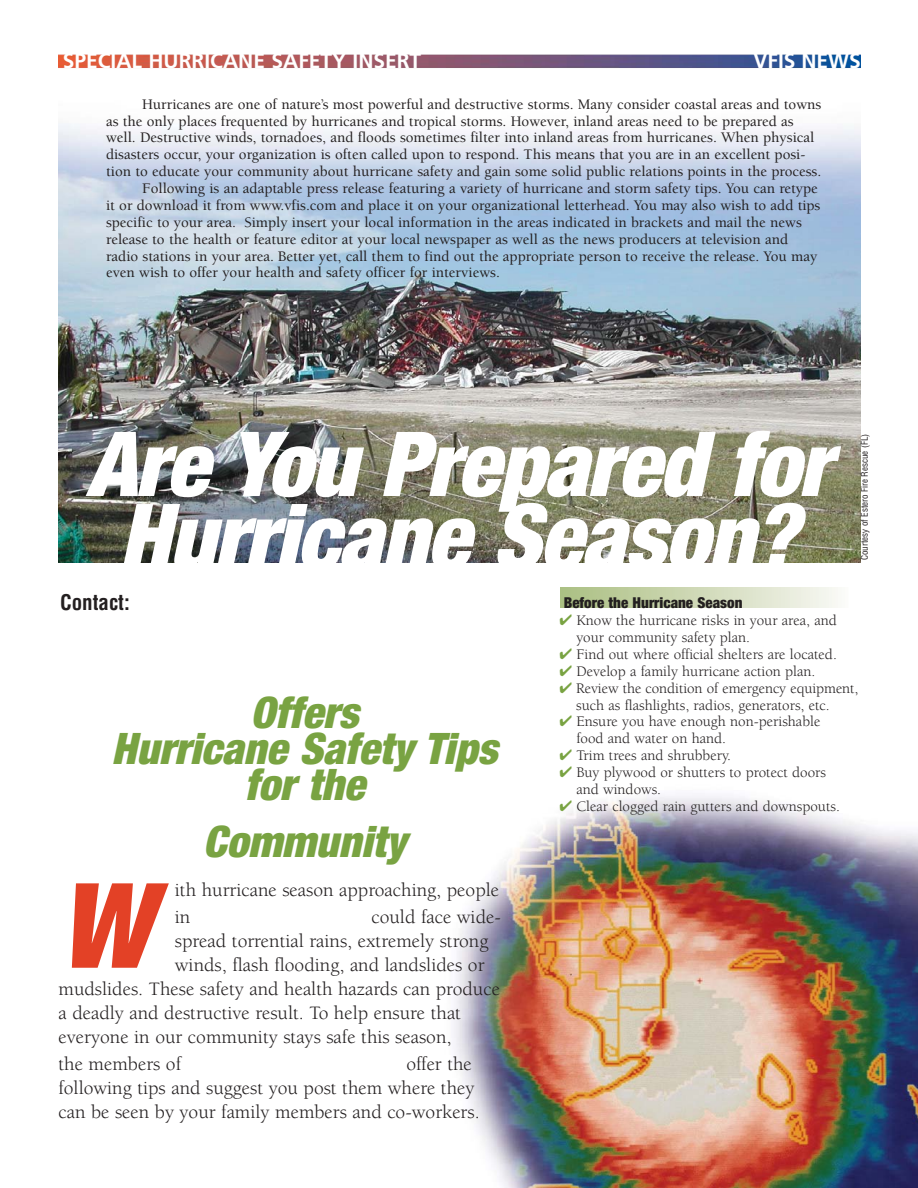
<style>
.page{position:relative;width:918px;height:1188px;background:#fff}
.page>*{position:absolute;margin:0;border:0;box-sizing:border-box;transform-origin:0 0}
.t1{font:italic 900 expanded 118.2px "Helvetica Neue";color:#e34126}
.t2{font:italic 900 condensed 89.7px/72px "Helvetica Neue";letter-spacing:-.015em;color:#fff;text-align:center}
.t3{font:italic 900 condensed 43.5px/36px "Helvetica Neue";color:#79a342;text-align:center}
.t4{font:700 21px "Frutiger";color:#fff}
.t5{font:700 condensed 21px "Helvetica";color:#231f20}
.t6{font:19.5px/24px "Berkeley";color:#231f20}
.t7{font:500 15px "Berkeley";color:#231f20}
.t8{font:15px/16.8px "Berkeley";color:#231f20}
.t9{font:900 condensed 15px "Helvetica Neue";color:#231f20}
.t10{font:condensed 9px "Helvetica";color:#231f20}
.s1{color:#79a342}
</style>
<div class="page">
<img style="left:453px;top:795px;width:465px;height:393px">
<img style="left:58px;top:54px;width:803px;height:508px">
<div style="left:561px;top:588px;width:288px;height:20px;background:linear-gradient(to right,#aabe81,#faf9f6)"></div>
<img style="left:58px;top:55px;width:803px;height:13px">
<h3 class="t4" style="left:63px;top:53px;width:360px">SPECIAL HURRICANE SAFETY INSERT</h3>
<h3 class="t4" style="left:754px;top:53px;width:109px">VFIS NEWS</h3>
<p class="t7" style="left:142px;top:98px;width:681px">Hurricanes are one of nature’s most powerful and destructive storms. Many consider coastal areas and towns</p>
<p class="t7" style="left:106px;top:115px;width:689px">as the only places frequented by hurricanes and tropical storms. However, inland areas need to be prepared as</p>
<p class="t7" style="left:106px;top:132px;width:710px">well. Destructive winds, tornadoes, and floods sometimes filter into inland areas from hurricanes. When physical</p>
<p class="t7" style="left:106px;top:149px;width:701px">disasters occur, your organization is often called upon to respond. This means that you are in an excellent posi-</p>
<p class="t7" style="left:106px;top:166px;width:717px">tion to educate your community about hurricane safety and gain some solid public relations points in the process.</p>
<p class="t7" style="left:142px;top:183px;width:677px">Following is an adaptable press release featuring a variety of hurricane and storm safety tips. You can retype</p>
<p class="t7" style="left:106px;top:199px;width:716px">it or download it from www.vfis.com and place it on your organizational letterhead. You may also wish to add tips</p>
<p class="t7" style="left:106px;top:216px;width:697px">specific to your area. Simply insert your local information in the areas indicated in brackets and mail the news</p>
<p class="t7" style="left:106px;top:233px;width:683px">release to the health or feature editor at your local newspaper as well as the news producers at television and</p>
<p class="t7" style="left:106px;top:250px;width:713px">radio stations in your area. Better yet, call them to find out the appropriate person to receive the release. You may</p>
<p class="t7" style="left:106px;top:267px;width:395px">even wish to offer your health and safety officer for interviews.</p>
<h2 class="t2" style="left:87px;top:436px;width:745px">Are You Prepared for<br>Hurricane Season?</h2>
<p class="t10" style="left:861px;top:560px;width:128px;rotate:-90deg">Courtesy of Estero Fire Rescue (FL)</p>
<h3 class="t5" style="left:60px;top:594px;width:71px">Contact:</h3>
<h3 class="t3" style="left:112px;top:698px;width:388px">Offers<br>Hurricane Safety Tips for the</h3>
<h3 class="t3" style="left:203px;top:827px;width:205px">Community</h3>
<h1 class="t1" style="left:58px;top:883px;width:93px">W</h1>
<h3 class="t6" style="left:175px;top:878px;width:326px;line-height:26.8px">ith hurricane season approaching, people in</h3>
<h3 class="t6" style="left:371px;top:906px;width:131px">could face wide-</h3>
<h3 class="t6" style="left:175px;top:930px;width:315px">spread torrential rains, extremely strong</h3>
<h3 class="t6" style="left:175px;top:954px;width:311px">winds, flash flooding, and landslides or</h3>
<h3 class="t6" style="left:58px;top:978px;width:443px">mudslides. These safety and health hazards can produce</h3>
<h3 class="t6" style="left:58px;top:1002px;width:404px">a deadly and destructive result. To help ensure that</h3>
<h3 class="t6" style="left:58px;top:1026px;width:395px">everyone in our community stays safe this season,</h3>
<h3 class="t6" style="left:58px;top:1053px;width:124px">the members of</h3>
<h3 class="t6" style="left:58px;top:1053px;width:423px;text-indent:348px">offer the following tips and suggest you post them where they can be seen by your family members and co-workers.</h3>
<p class="t9" style="left:564px;top:598px;width:180px">Before the Hurricane Season</p>
<p class="t8" style="left:576px;top:613px;width:262px;text-indent:-17px"><span class="s1">✔</span> Know the hurricane risks in your area, and your community safety plan.</p>
<p class="t8" style="left:560px;top:647px;width:279px"><span class="s1">✔</span> Find out where official shelters are located.</p>
<p class="t8" style="left:560px;top:664px;width:257px"><span class="s1">✔</span> Develop a family hurricane action plan.</p>
<p class="t8" style="left:576px;top:681px;width:284px;text-indent:-17px"><span class="s1">✔</span> Review the condition of emergency equipment, such as flashlights, radios, generators, etc.</p>
<p class="t8" style="left:576px;top:715px;width:246px;text-indent:-17px"><span class="s1">✔</span> Ensure you have enough non-perishable food and water on hand.</p>
<p class="t8" style="left:560px;top:748px;width:173px"><span class="s1">✔</span> Trim trees and shrubbery.</p>
<p class="t8" style="left:576px;top:765px;width:251px;text-indent:-17px"><span class="s1">✔</span> Buy plywood or shutters to protect doors and windows.</p>
<p class="t8" style="left:560px;top:799px;width:282px"><span class="s1">✔</span> Clear clogged rain gutters and downspouts.</p>
</div>
